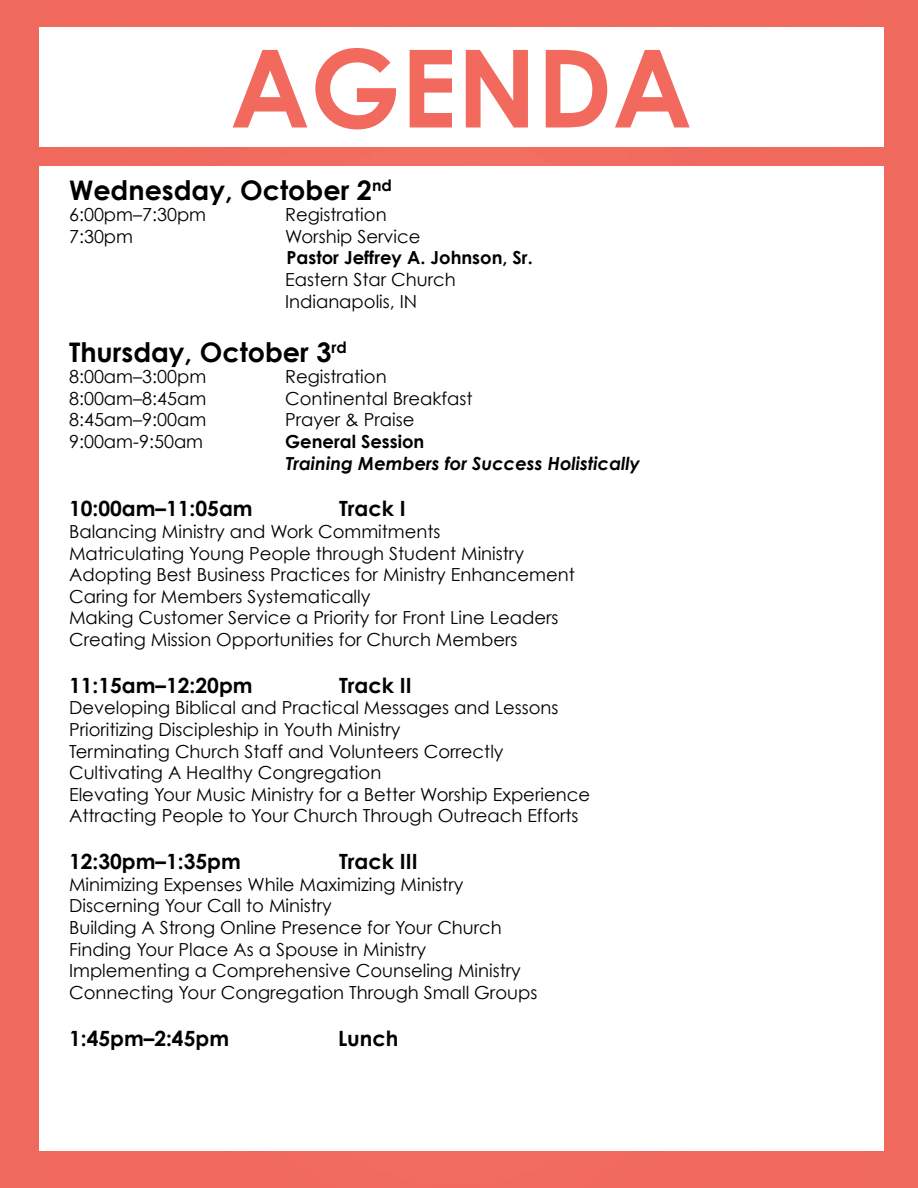
<style>
.page{position:relative;width:918px;height:1188px;background:#fff}
.page>*{position:absolute;margin:0;border:0;box-sizing:border-box;transform-origin:0 0}
.t1{font:700 108px "Century Gothic";color:#f26a5e}
.t2{font:700 27px "Century Gothic";color:#000}
.t3{font:700 21px "Century Gothic";color:#000}
.t4{font:18px/21.6px "Century Gothic";color:#000}
.t5{font:700 18px "Century Gothic";color:#000}
.t6{font:italic 700 18px "Century Gothic";color:#000}
</style>
<div class="page">
<div style="left:1px;top:1px;width:917px;height:1187px;background:#f0695d"></div>
<div style="left:39px;top:166px;width:844px;height:985px;background:#fff"></div>
<div style="left:39px;top:27px;width:844px;height:120px;background:#fff"></div>
<h1 class="t1" style="left:230px;top:20px;width:464px">AGENDA</h1>
<h2 class="t2" style="left:69px;top:173px;width:324px">Wednesday, October 2<sup>nd</sup></h2>
<p class="t4" style="left:69px;top:204px;width:139px">6:00pm–7:30pm</p>
<p class="t4" style="left:285px;top:204px;width:103px">Registration</p>
<p class="t4" style="left:69px;top:225px;width:66px">7:30pm</p>
<p class="t4" style="left:285px;top:225px;width:137px">Worship Service</p>
<p class="t5" style="left:287px;top:246px;width:248px">Pastor Jeffrey A. Johnson, Sr.</p>
<p class="t4" style="left:285px;top:268px;width:172px">Eastern Star Church<br>Indianapolis, IN</p>
<h2 class="t2" style="left:69px;top:335px;width:279px">Thursday, October 3<sup>rd</sup></h2>
<p class="t4" style="left:69px;top:366px;width:139px">8:00am–3:00pm</p>
<p class="t4" style="left:285px;top:366px;width:103px">Registration</p>
<p class="t4" style="left:69px;top:387px;width:139px">8:00am–8:45am</p>
<p class="t4" style="left:285px;top:387px;width:189px">Continental Breakfast</p>
<p class="t4" style="left:69px;top:409px;width:139px">8:45am–9:00am</p>
<p class="t4" style="left:285px;top:409px;width:131px">Prayer &amp; Praise</p>
<p class="t4" style="left:69px;top:430px;width:136px">9:00am-9:50am</p>
<p class="t5" style="left:285px;top:430px;width:141px">General Session</p>
<p class="t6" style="left:286px;top:451px;width:356px">Training Members for Success Holistically</p>
<p class="t3" style="left:69px;top:495px;width:185px">10:00am–11:05am</p>
<p class="t3" style="left:339px;top:495px;width:68px">Track I</p>
<p class="t4" style="left:69px;top:520px;width:507px">Balancing Ministry and Work Commitments<br>Matriculating Young People through Student Ministry Adopting Best Business Practices for Ministry Enhancement Caring for Members Systematically<br>Making Customer Service a Priority for Front Line Leaders Creating Mission Opportunities for Church Members</p>
<p class="t3" style="left:69px;top:672px;width:185px">11:15am–12:20pm</p>
<p class="t3" style="left:339px;top:672px;width:74px">Track II</p>
<p class="t4" style="left:69px;top:697px;width:522px">Developing Biblical and Practical Messages and Lessons Prioritizing Discipleship in Youth Ministry<br>Terminating Church Staff and Volunteers Correctly Cultivating A Healthy Congregation<br>Elevating Your Music Ministry for a Better Worship Experience Attracting People to Your Church Through Outreach Efforts</p>
<p class="t3" style="left:69px;top:848px;width:173px">12:30pm–1:35pm</p>
<p class="t3" style="left:339px;top:848px;width:80px">Track III</p>
<p class="t4" style="left:69px;top:873px;width:470px">Minimizing Expenses While Maximizing Ministry Discerning Your Call to Ministry<br>Building A Strong Online Presence for Your Church Finding Your Place As a Spouse in Ministry Implementing a Comprehensive Counseling Ministry Connecting Your Congregation Through Small Groups</p>
<p class="t3" style="left:69px;top:1025px;width:162px">1:45pm–2:45pm</p>
<p class="t3" style="left:338px;top:1025px;width:62px">Lunch</p>
</div>
